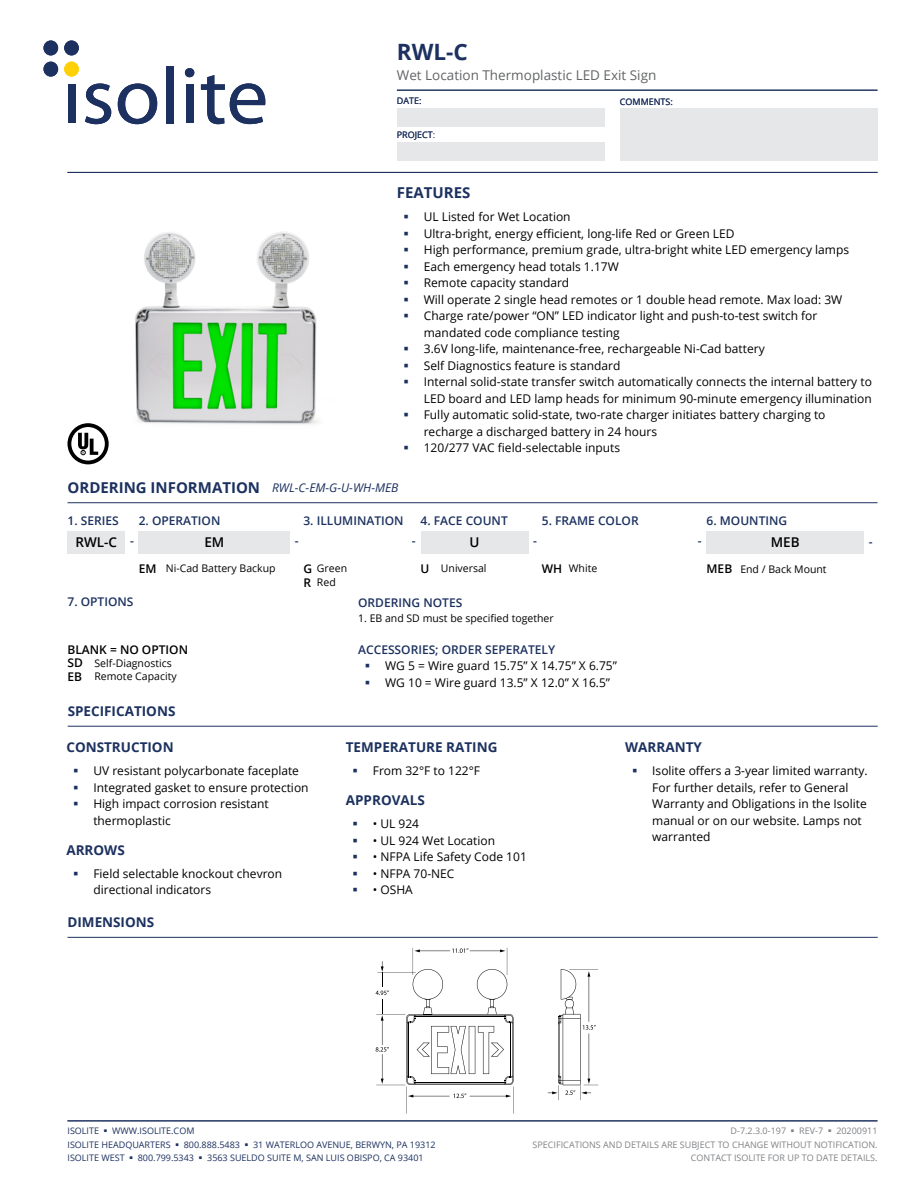
<style>
.page{position:relative;width:918px;height:1188px;background:#fff}
.page>*{position:absolute;margin:0;border:0;box-sizing:border-box;transform-origin:0 0}
.t1{font:700 22.5px "Open Sans";color:#1c315f}
.t2{font:700 15px "Open Sans";color:#1c315f}
.t3{font:700 13.5px "Open Sans";color:#1c315f}
.t4{font:13.5px "Open Sans";color:#636466}
.t5{font:600 13.5px "Open Sans";color:#000}
.t6{font:12px/16.5px "Open Sans";color:#000}
.t7{font:600 12px "Open Sans";color:#1c315f}
.t8{font:600 12px "Open Sans";color:#000}
.t9{font:10.5px/13.5px "Open Sans";color:#000}
.t10{font:9px/13.5px "Open Sans";color:#1c315f}
.t11{font:9px/13.5px "Open Sans";color:#808285;text-align:right}
.s1{font-weight:400;font-style:italic;font-size:12px}
.s2{font-size:12px;color:#1c315f}
.s3{font-weight:600;font-size:12px}
</style>
<div class="page">
<div style="left:397px;top:108px;width:208px;height:19px;background:#e6e7e8"></div>
<div style="left:397px;top:142px;width:208px;height:19px;background:#e6e7e8"></div>
<div style="left:620px;top:108px;width:258px;height:53px;background:#e6e7e8"></div>
<hr style="left:397px;top:90px;width:481px;height:1px;background:#1c315f">
<hr style="left:68px;top:172px;width:810px;height:1px;background:#1c315f">
<div style="left:68px;top:84px;width:7px;height:39px;background:#1c315f"></div>
<svg style="left:85px;top:84px;width:26px;height:40px"></svg>
<svg style="left:118px;top:84px;width:39px;height:40px"></svg>
<div style="left:166px;top:66px;width:8px;height:57px;background:#1c315f"></div>
<div style="left:185px;top:68px;width:9px;height:9px;background:#1c315f;border-radius:50%"></div>
<div style="left:186px;top:84px;width:7px;height:39px;background:#1c315f"></div>
<svg style="left:201px;top:75px;width:64px;height:49px"></svg>
<div style="left:44px;top:40px;width:14px;height:15px;background:#1c315f;border-radius:50%"></div>
<div style="left:64px;top:40px;width:15px;height:15px;background:#1c315f;border-radius:50%"></div>
<div style="left:44px;top:62px;width:14px;height:15px;background:#1c315f;border-radius:50%"></div>
<div style="left:64px;top:62px;width:15px;height:15px;background:#fed107;border-radius:50%"></div>
<hr style="left:68px;top:1120px;width:810px;height:1px;background:#1c315f">
<img style="left:135px;top:232px;width:183px;height:193px">
<svg style="left:68px;top:423px;width:41px;height:41px"></svg>
<hr style="left:68px;top:502px;width:810px;height:1px;background:#1c315f">
<div style="left:68px;top:531px;width:57px;height:23px;background:#e6e7e8"></div>
<div style="left:139px;top:531px;width:151px;height:23px;background:#e6e7e8"></div>
<div style="left:421px;top:531px;width:107px;height:23px;background:#e6e7e8"></div>
<div style="left:707px;top:531px;width:157px;height:23px;background:#e6e7e8"></div>
<hr style="left:68px;top:726px;width:810px;height:1px;background:#1c315f">
<hr style="left:68px;top:937px;width:810px;height:1px;background:#1c315f">
<svg style="left:376px;top:948px;width:138px;height:166px"></svg>
<svg style="left:548px;top:969px;width:50px;height:131px"></svg>
<h1 class="t1" style="left:397px;top:36px;width:72px">RWL-C</h1>
<p class="t4" style="left:397px;top:66px;width:261px">Wet Location Thermoplastic LED Exit Sign</p>
<p class="t10" style="left:397px;top:93px;width:26px">DATE:</p>
<p class="t10" style="left:397px;top:127px;width:40px">PROJECT:</p>
<p class="t10" style="left:620px;top:95px;width:55px">COMMENTS:</p>
<p class="t2" style="left:397px;top:182px;width:75px">FEATURES</p>
<p class="t6" style="left:424px;top:208px;width:450px">UL Listed for Wet Location<br>Ultra-bright, energy efficient, long-life Red or Green LED<br>High performance, premium grade, ultra-bright white LED emergency lamps Each emergency head totals 1.17W<br>Remote capacity standard<br>Will operate 2 single head remotes or 1 double head remote. Max load: 3W Charge rate/power “ON” LED indicator light and push-to-test switch for mandated code compliance testing<br>3.6V long-life, maintenance-free, rechargeable Ni-Cad battery<br>Self Diagnostics feature is standard<br>Internal solid-state transfer switch automatically connects the internal battery to LED board and LED lamp heads for minimum 90-minute emergency illumination Fully automatic solid-state, two-rate charger initiates battery charging to recharge a discharged battery in 24 hours<br>120/277 VAC field-selectable inputs</p>
<p class="t2" style="left:68px;top:477px;width:333px">ORDERING INFORMATION <span class="s1">RWL-C-EM-G-U-WH-MEB</span></p>
<p class="t7" style="left:68px;top:513px;width:53px">1. SERIES</p>
<p class="t5" style="left:76px;top:533px;width:60px">RWL-C <span class="s2">-</span></p>
<p class="t5" style="left:204px;top:533px;width:21px">EM</p>
<p class="t7" style="left:295px;top:533px;width:5px">-</p>
<p class="t5" style="left:470px;top:533px;width:12px">U</p>
<p class="t9" style="left:139px;top:562px;width:138px"><span class="s3">EM</span> Ni-Cad Battery Backup</p>
<p class="t7" style="left:139px;top:513px;width:83px">2. OPERATION</p>
<p class="t7" style="left:303px;top:513px;width:102px">3. ILLUMINATION</p>
<p class="t7" style="left:421px;top:513px;width:89px">4. FACE COUNT</p>
<p class="t7" style="left:542px;top:513px;width:98px">5. FRAME COLOR</p>
<p class="t7" style="left:707px;top:513px;width:82px">6. MOUNTING</p>
<p class="t5" style="left:771px;top:533px;width:30px">MEB</p>
<p class="t7" style="left:412px;top:533px;width:5px">-</p>
<p class="t7" style="left:533px;top:533px;width:5px">-</p>
<p class="t7" style="left:698px;top:533px;width:5px">-</p>
<p class="t7" style="left:869px;top:533px;width:5px">-</p>
<p class="t9" style="left:303px;top:562px;width:45px"><span class="s3">G</span> Green<br><span class="s3">R</span> Red</p>
<p class="t9" style="left:421px;top:562px;width:67px"><span class="s3">U</span> Universal</p>
<p class="t9" style="left:542px;top:562px;width:57px"><span class="s3">WH</span> White</p>
<p class="t9" style="left:707px;top:562px;width:122px"><span class="s3">MEB</span> End / Back Mount</p>
<p class="t7" style="left:67px;top:593px;width:67px">7. OPTIONS</p>
<p class="t8" style="left:67px;top:641px;width:122px">BLANK = NO OPTION</p>
<p class="t9" style="left:67px;top:656px;width:111px"><span class="s3">SD</span> Self-Diagnostics<br><span class="s3">EB</span> Remote Capacity</p>
<p class="t3" style="left:68px;top:702px;width:109px">SPECIFICATIONS</p>
<p class="t3" style="left:66px;top:737px;width:109px">CONSTRUCTION</p>
<p class="t6" style="left:93px;top:762px;width:217px">UV resistant polycarbonate faceplate<br>Integrated gasket to ensure protection<br>High impact corrosion resistant thermoplastic</p>
<p class="t3" style="left:66px;top:840px;width:60px">ARROWS</p>
<p class="t6" style="left:93px;top:865px;width:190px">Field selectable knockout chevron directional indicators</p>
<p class="t3" style="left:68px;top:913px;width:88px">DIMENSIONS</p>
<p class="t7" style="left:358px;top:595px;width:106px">ORDERING NOTES</p>
<p class="t9" style="left:358px;top:611px;width:197px">1. EB and SD must be specified together</p>
<p class="t7" style="left:358px;top:641px;width:199px">ACCESSORIES; ORDER SEPERATELY</p>
<p class="t6" style="left:385px;top:657px;width:233px">WG 5 = Wire guard 15.75” X 14.75” X 6.75”<br>WG 10 = Wire guard 13.5” X 12.0” X 16.5”</p>
<p class="t3" style="left:346px;top:737px;width:153px">TEMPERATURE RATING</p>
<p class="t6" style="left:373px;top:762px;width:109px">From 32°F to 122°F</p>
<p class="t3" style="left:346px;top:791px;width:81px">APPROVALS</p>
<p class="t6" style="left:373px;top:816px;width:48px">• UL 924</p>
<p class="t6" style="left:373px;top:832px;width:124px">• UL 924 Wet Location</p>
<p class="t6" style="left:373px;top:849px;width:156px">• NFPA Life Safety Code 101</p>
<p class="t6" style="left:373px;top:865px;width:83px">• NFPA 70-NEC</p>
<p class="t6" style="left:373px;top:882px;width:42px">• OSHA</p>
<p class="t3" style="left:625px;top:737px;width:78px">WARRANTY</p>
<p class="t6" style="left:652px;top:762px;width:217px">Isolite offers a 3-year limited warranty.<br>For further details, refer to General Warranty and Obligations in the Isolite manual or on our website. Lamps not warranted</p>
<p class="t10" style="left:68px;top:1124px;width:370px">ISOLITE ▪ WWW.ISOLITE.COM<br>ISOLITE HEADQUARTERS ▪ 800.888.5483 ▪ 31 WATERLOO AVENUE, BERWYN, PA 19312<br>ISOLITE WEST ▪ 800.799.5343 ▪ 3563 SUELDO SUITE M, SAN LUIS OBISPO, CA 93401</p>
<p class="t11" style="left:533px;top:1124px;width:346px">D-7.2.3.0-197 ▪ REV-7 ▪ 20200911<br>SPECIFICATIONS AND DETAILS ARE SUBJECT TO CHANGE WITHOUT NOTIFICATION.<br>CONTACT ISOLITE FOR UP TO DATE DETAILS.</p>
</div>
